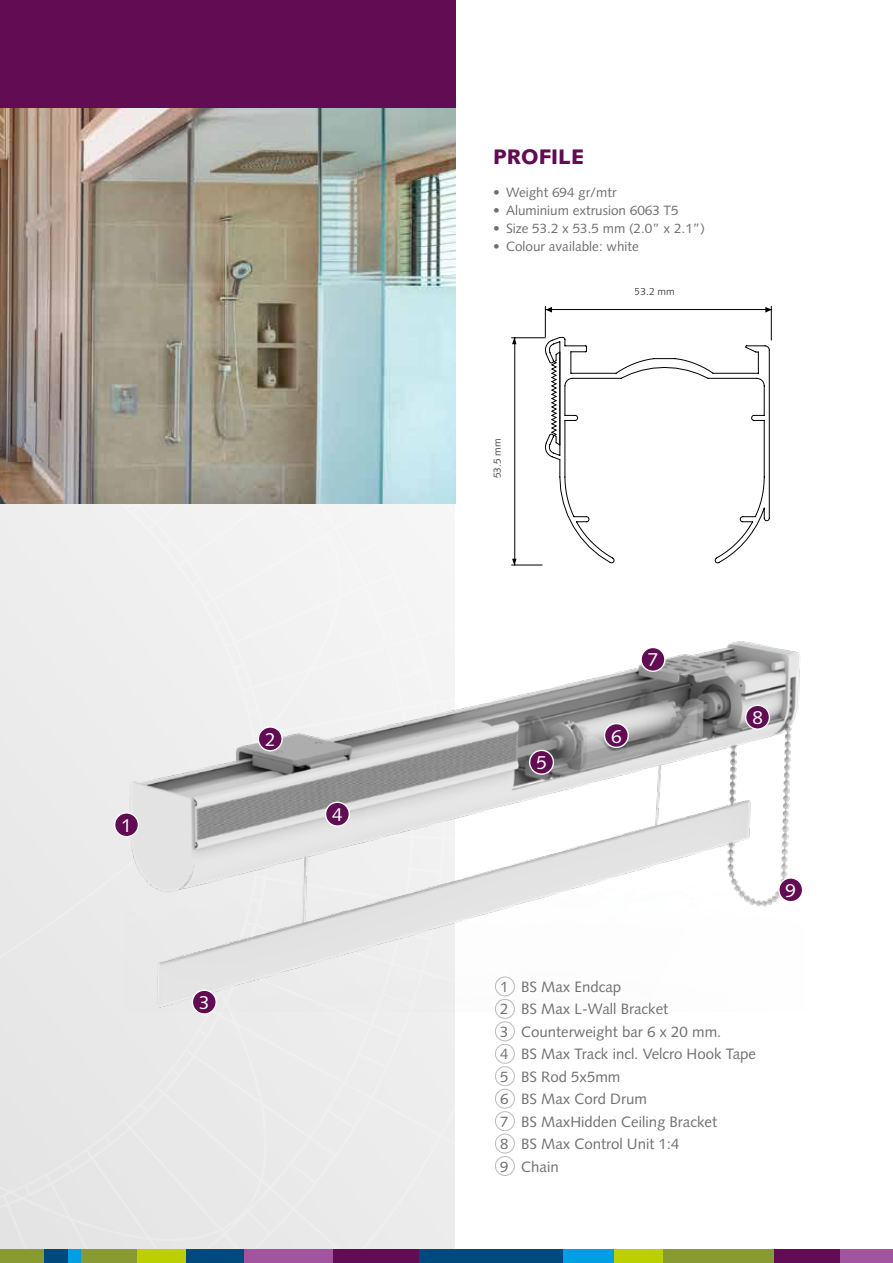
<style>
.page{position:relative;width:893px;height:1263px;background:#fff}
.page>*{position:absolute;margin:0;border:0;box-sizing:border-box;transform-origin:0 0}
.t1{font:900 21px "Syntax";color:#610c53}
.t2{font:18.75px "Syntax";color:#fff}
.t3{font:15px/22.5px "Syntax";color:#706f6f}
.t4{font:13.5px "Syntax";color:#706f6f}
.t5{font:10.35px "Syntax";color:#000}
</style>
<div class="page">
<svg style="left:0;top:504px;width:455px;height:746px"></svg>
<div style="left:0;top:0;width:455px;height:108px;background:#610c53"></div>
<div style="left:243px;top:1250px;width:90px;height:13px;background:#a2559d"></div>
<div style="left:836px;top:1250px;width:57px;height:13px;background:#a2559d"></div>
<div style="left:0;top:1250px;width:44px;height:13px;background:#899a32"></div>
<div style="left:68px;top:1250px;width:13px;height:13px;background:#009fe3"></div>
<div style="left:562px;top:1250px;width:52px;height:13px;background:#009fe3"></div>
<div style="left:186px;top:1250px;width:58px;height:13px;background:#00497f"></div>
<div style="left:418px;top:1250px;width:144px;height:13px;background:#00497f"></div>
<div style="left:44px;top:1250px;width:24px;height:13px;background:#00497f"></div>
<div style="left:333px;top:1250px;width:85px;height:13px;background:#610c53"></div>
<div style="left:774px;top:1250px;width:66px;height:13px;background:#610c53"></div>
<div style="left:81px;top:1250px;width:57px;height:13px;background:#899a32"></div>
<div style="left:662px;top:1250px;width:112px;height:13px;background:#899a32"></div>
<div style="left:138px;top:1250px;width:48px;height:13px;background:#bccf00"></div>
<div style="left:614px;top:1250px;width:49px;height:13px;background:#bccf00"></div>
<img style="left:35px;top:574px;width:765px;height:550px">
<img style="left:0;top:108px;width:455px;height:396px">
<div style="left:115px;top:813px;width:23px;height:24px;background:#610c53;border-radius:50%"></div>
<div style="left:114px;top:812px;width:25px;height:25px;border:1px solid #fff;border-radius:50%"></div>
<div style="left:258px;top:727px;width:24px;height:24px;background:#610c53;border-radius:50%"></div>
<div style="left:258px;top:726px;width:25px;height:25px;border:1px solid #fff;border-radius:50%"></div>
<div style="left:192px;top:990px;width:24px;height:24px;background:#610c53;border-radius:50%"></div>
<div style="left:192px;top:989px;width:25px;height:26px;border:1px solid #fff;border-radius:50%"></div>
<div style="left:326px;top:802px;width:23px;height:24px;background:#610c53;border-radius:50%"></div>
<div style="left:325px;top:801px;width:25px;height:26px;border:1px solid #fff;border-radius:50%"></div>
<div style="left:530px;top:750px;width:23px;height:24px;background:#610c53;border-radius:50%"></div>
<div style="left:529px;top:750px;width:25px;height:25px;border:1px solid #fff;border-radius:50%"></div>
<div style="left:604px;top:724px;width:24px;height:23px;background:#610c53;border-radius:50%"></div>
<div style="left:604px;top:723px;width:25px;height:25px;border:1px solid #fff;border-radius:50%"></div>
<div style="left:641px;top:647px;width:24px;height:24px;background:#610c53;border-radius:50%"></div>
<div style="left:640px;top:647px;width:25px;height:25px;border:1px solid #fff;border-radius:50%"></div>
<div style="left:779px;top:878px;width:24px;height:24px;background:#610c53;border-radius:50%"></div>
<div style="left:778px;top:877px;width:25px;height:25px;border:1px solid #fff;border-radius:50%"></div>
<div style="left:495px;top:977px;width:20px;height:19px;border:1px solid #706f6f;border-radius:50%"></div>
<div style="left:495px;top:999px;width:20px;height:19px;border:1px solid #706f6f;border-radius:50%"></div>
<div style="left:495px;top:1022px;width:20px;height:19px;border:1px solid #706f6f;border-radius:50%"></div>
<div style="left:495px;top:1044px;width:20px;height:19px;border:1px solid #706f6f;border-radius:50%"></div>
<div style="left:495px;top:1111px;width:20px;height:20px;border:1px solid #706f6f;border-radius:50%"></div>
<div style="left:495px;top:1066px;width:20px;height:20px;border:1px solid #706f6f;border-radius:50%"></div>
<div style="left:495px;top:1134px;width:20px;height:19px;border:1px solid #706f6f;border-radius:50%"></div>
<div style="left:495px;top:1089px;width:20px;height:19px;border:1px solid #706f6f;border-radius:50%"></div>
<div style="left:495px;top:1156px;width:20px;height:20px;border:1px solid #706f6f;border-radius:50%"></div>
<div style="left:746px;top:705px;width:23px;height:24px;background:#610c53;border-radius:50%"></div>
<div style="left:745px;top:705px;width:25px;height:25px;border:1px solid #fff;border-radius:50%"></div>
<svg style="left:545px;top:337px;width:225px;height:226px"></svg>
<svg style="left:546px;top:307px;width:225px;height:6px"></svg>
<hr style="left:512px;top:337px;width:33px;height:1px;background:#000">
<hr style="left:512px;top:565px;width:30px;height:1px;background:#000">
<svg style="left:512px;top:338px;width:5px;height:227px"></svg>
<hr style="left:545px;top:309px;width:226px;height:1px;background:#000">
<hr style="left:771px;top:306px;width:1px;height:34px;background:#000">
<hr style="left:545px;top:306px;width:1px;height:31px;background:#000">
<p class="t2" style="left:121px;top:814px;width:12px">1</p>
<p class="t2" style="left:265px;top:728px;width:12px">2</p>
<p class="t2" style="left:332px;top:804px;width:12px">4</p>
<p class="t2" style="left:199px;top:991px;width:12px">3</p>
<h1 class="t1" style="left:493px;top:144px;width:92px">PROFILE</h1>
<p class="t4" style="left:493px;top:184px;width:125px">• Weight 694 gr/mtr</p>
<p class="t4" style="left:493px;top:202px;width:187px">• Aluminium extrusion 6063 T5</p>
<p class="t4" style="left:493px;top:220px;width:213px">• Size 53.2 x 53.5 mm (2.0” x 2.1”)</p>
<p class="t4" style="left:493px;top:238px;width:147px">• Colour available: white</p>
<p class="t5" style="left:491px;top:478px;width:42px;rotate:-90deg">53.5 mm</p>
<p class="t5" style="left:635px;top:285px;width:42px">53.2 mm</p>
<p class="t2" style="left:536px;top:752px;width:12px">5</p>
<p class="t2" style="left:611px;top:725px;width:12px">6</p>
<p class="t2" style="left:648px;top:649px;width:12px">7</p>
<p class="t2" style="left:752px;top:707px;width:12px">8</p>
<p class="t2" style="left:785px;top:879px;width:12px">9</p>
<p class="t3" style="left:500px;top:975px;width:258px">1 BS Max Endcap<br>2 BS Max L-Wall Bracket<br>3 Counterweight bar 6 x 20 mm.<br>4 BS Max Track incl. Velcro Hook Tape<br>5 BS Rod 5x5mm<br>6 BS Max Cord Drum<br>7 BS MaxHidden Ceiling Bracket<br>8 BS Max Control Unit 1:4<br>9 Chain</p>
</div>
